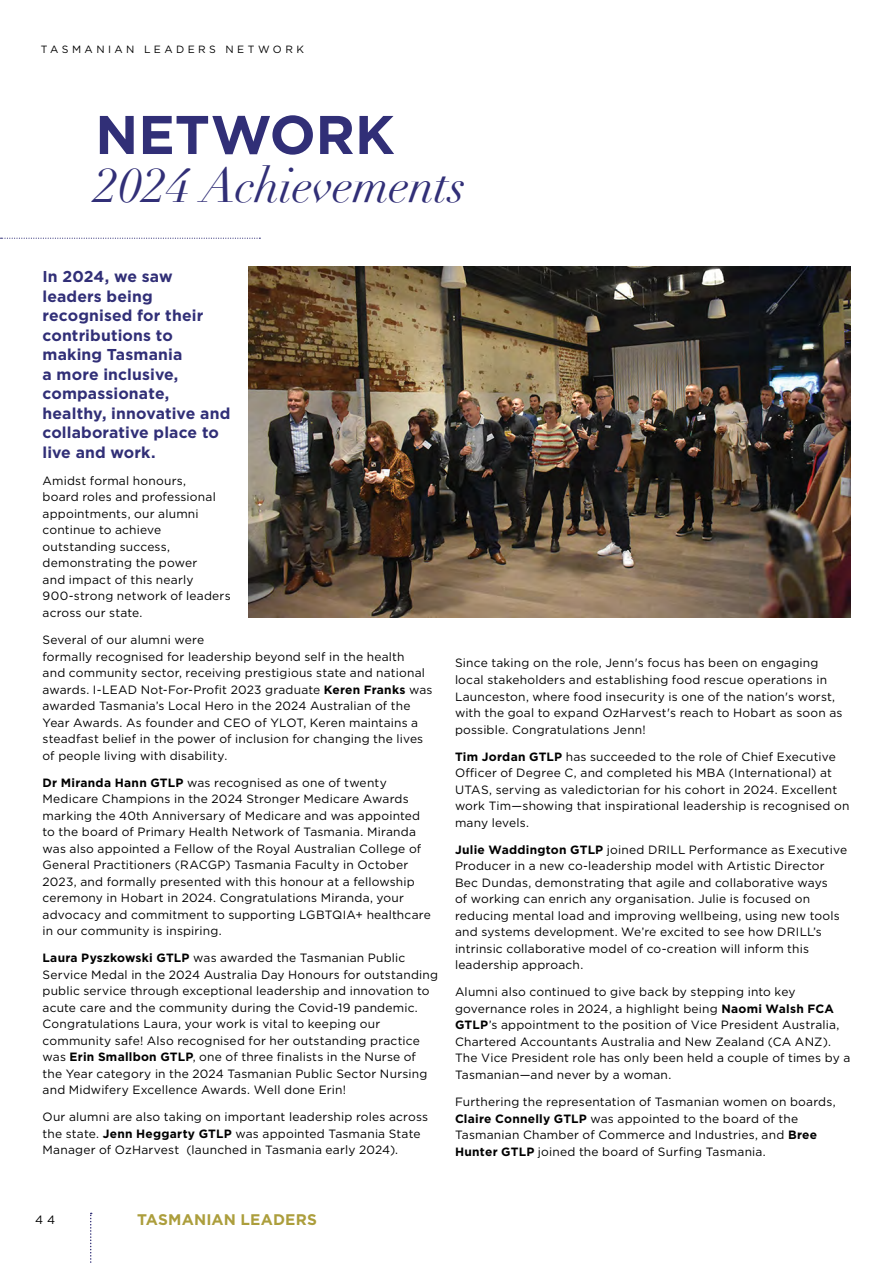
<style>
.page{position:relative;width:893px;height:1263px;background:#fff}
.page>*{position:absolute;margin:0;border:0;box-sizing:border-box;transform-origin:0 0}
.TLY_HEADING{font:700 54.45px "Gotham";color:#312f77}
.TLY_HEADING-2{font:italic 48px "Didot";letter-spacing:-.01em;color:#312f77}
.INTRO_YB{font:700 15.75px/19.5px "Gotham";letter-spacing:.01em;color:#312f77}
.t1{font:700 15.45px "Gotham";letter-spacing:.01em;color:#ac9e3c}
.MAIN_YB{font:12px/16.5px "Gotham";letter-spacing:.015em;color:#000}
.Graduate_name{font:10.5px "Gotham";letter-spacing:.325em;color:#000}
.s1{font-weight:700}
</style>
<div class="page">
<svg style="left:90px;top:1213px;width:2px;height:50px"></svg>
<svg style="left:1px;top:238px;width:259px;height:1px"></svg>
<img style="left:249px;top:267px;width:601px;height:350px">
<p class="Graduate_name" style="left:41px;top:43px;width:265px">TASMANIAN LEADERS NETWORK</p>
<p class="TLY_HEADING" style="left:95px;top:99px;width:301px">NETWORK</p>
<p class="TLY_HEADING-2" style="left:95px;top:156px;width:372px">2024 Achievements</p>
<p class="INTRO_YB" style="left:43px;top:267px;width:189px">In 2024, we saw leaders being recognised for their contributions to making Tasmania<br>a more inclusive, compassionate, healthy, innovative and collaborative place to live and work.</p>
<p class="MAIN_YB" style="left:43px;top:472px;width:190px">Amidst formal honours,<br>board roles and professional appointments, our alumni continue to achieve outstanding success, demonstrating the power<br>and impact of this nearly<br>900-strong network of leaders across our state.</p>
<p class="MAIN_YB" style="left:43px;top:631px;width:392px">Several of our alumni were<br>formally recognised for leadership beyond self in the health<br>and community sector, receiving prestigious state and national awards. I-LEAD Not-For-Profit 2023 graduate <span class="s1">Keren Franks</span> was awarded Tasmania’s Local Hero in the 2024 Australian of the Year Awards. As founder and CEO of YLOT, Keren maintains a steadfast belief in the power of inclusion for changing the lives of people living with disability.</p>
<p class="MAIN_YB" style="left:43px;top:774px;width:390px"><span class="s1">Dr Miranda Hann GTLP</span> was recognised as one of twenty Medicare Champions in the 2024 Stronger Medicare Awards marking the 40th Anniversary of Medicare and was appointed to the board of Primary Health Network of Tasmania. Miranda was also appointed a Fellow of the Royal Australian College of General Practitioners (RACGP) Tasmania Faculty in October 2023, and formally presented with this honour at a fellowship ceremony in Hobart in 2024. Congratulations Miranda, your advocacy and commitment to supporting LGBTQIA+ healthcare in our community is inspiring.</p>
<p class="MAIN_YB" style="left:43px;top:949px;width:397px"><span class="s1">Laura Pyszkowski GTLP</span> was awarded the Tasmanian Public Service Medal in the 2024 Australia Day Honours for outstanding public service through exceptional leadership and innovation to acute care and the community during the Covid-19 pandemic.<br>Congratulations Laura, your work is vital to keeping our community safe! Also recognised for her outstanding practice was <span class="s1">Erin Smallbon GTLP</span>, one of three finalists in the Nurse of the Year category in the 2024 Tasmanian Public Sector Nursing and Midwifery Excellence Awards. Well done Erin!</p>
<p class="MAIN_YB" style="left:43px;top:1109px;width:387px">Our alumni are also taking on important leadership roles across the state. <span class="s1">Jenn Heggarty GTLP</span> was appointed Tasmania State<br>Manager of OzHarvest (launched in Tasmania early 2024).</p>
<p class="MAIN_YB" style="left:455px;top:655px;width:389px">Since taking on the role, Jenn's focus has been on engaging local stakeholders and establishing food rescue operations in Launceston, where food insecurity is one of the nation's worst, with the goal to expand OzHarvest's reach to Hobart as soon as possible. Congratulations Jenn!</p>
<p class="MAIN_YB" style="left:455px;top:748px;width:396px"><span class="s1">Tim Jordan GTLP</span> has succeeded to the role of Chief Executive Officer of Degree C, and completed his MBA (International) at UTAS, serving as valedictorian for his cohort in 2024. Excellent work Tim—showing that inspirational leadership is recognised on many levels.</p>
<p class="MAIN_YB" style="left:455px;top:841px;width:394px"><span class="s1">Julie Waddington GTLP</span> joined DRILL Performance as Executive Producer in a new co-leadership model with Artistic Director Bec Dundas, demonstrating that agile and collaborative ways<br>of working can enrich any organisation. Julie is focused on reducing mental load and improving wellbeing, using new tools and systems development. We’re excited to see how DRILL’s intrinsic collaborative model of co-creation will inform this leadership approach.</p>
<p class="MAIN_YB" style="left:455px;top:984px;width:397px">Alumni also continued to give back by stepping into key governance roles in 2024, a highlight being <span class="s1">Naomi Walsh FCA GTLP</span>’s appointment to the position of Vice President Australia, Chartered Accountants Australia and New Zealand (CA ANZ).<br>The Vice President role has only been held a couple of times by a Tasmanian—and never by a woman.</p>
<p class="MAIN_YB" style="left:455px;top:1093px;width:382px">Furthering the representation of Tasmanian women on boards, <span class="s1">Claire Connelly GTLP</span> was appointed to the board of the Tasmanian Chamber of Commerce and Industries, and <span class="s1">Bree Hunter GTLP</span> joined the board of Surfing Tasmania.</p>
<p class="MAIN_YB" style="left:35px;top:1211px;width:22px">4 4</p>
<p class="t1" style="left:137px;top:1209px;width:181px">TASMANIAN LEADERS</p>
</div>
